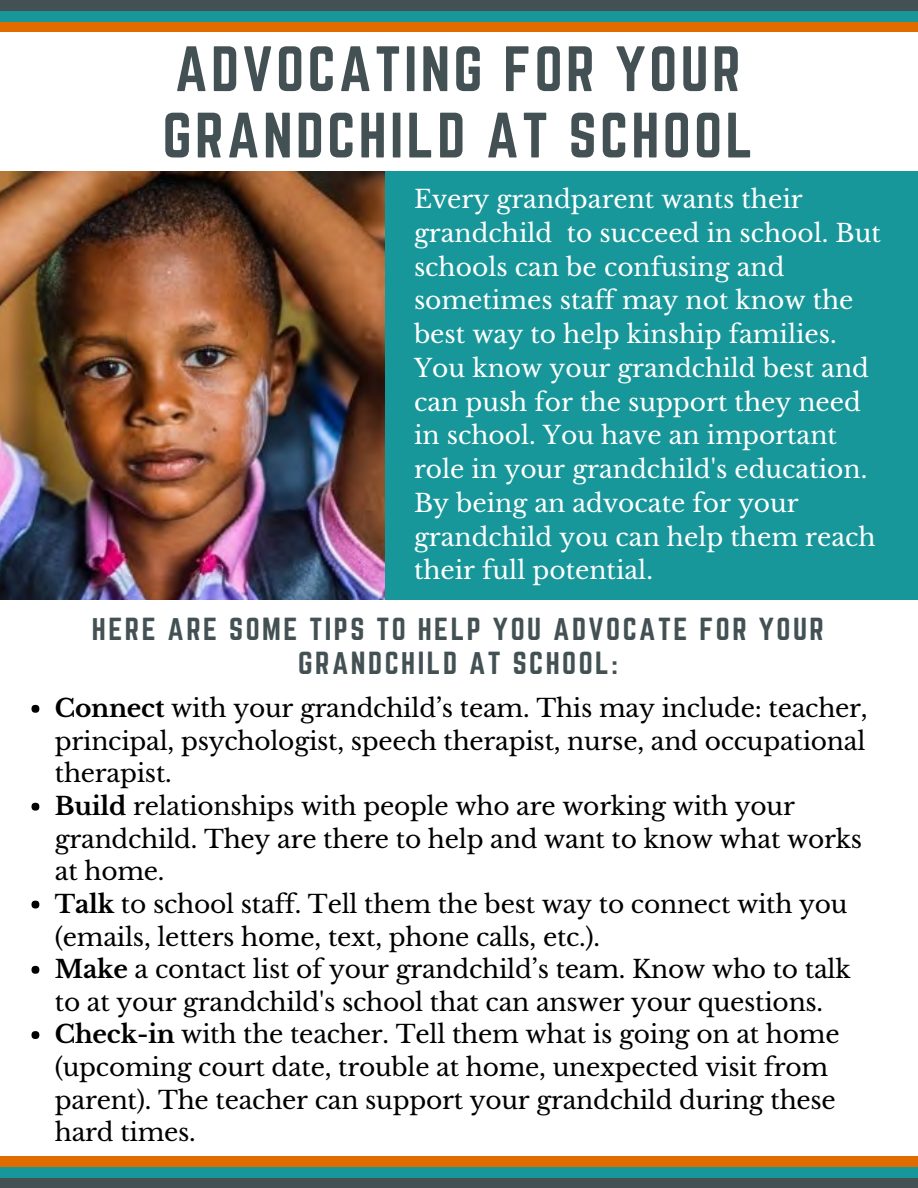
<style>
.page{position:relative;width:918px;height:1188px;background:#fff}
.page>*{position:absolute;margin:0;border:0;box-sizing:border-box;transform-origin:0 0}
.t1{font:55.95px/66.3px "Norwester";letter-spacing:.06em;color:#435154}
.t2{font:28.05px/33.8px "Norwester";letter-spacing:.09em;color:#435154;text-align:center}
.t3{font:24.9px/32.5px "Libre Baskerville";letter-spacing:-.01em;color:#000}
.t4{font:24.9px/33.8px "Libre Baskerville";color:#fff}
.s1{font-weight:700}
</style>
<div class="page">
<img style="left:0;top:171px;width:385px;height:429px">
<div style="left:385px;top:171px;width:533px;height:429px;background:#18979a"></div>
<div style="left:32px;top:705px;width:7px;height:8px;background:#000;border-radius:50%"></div>
<div style="left:31px;top:803px;width:8px;height:8px;background:#000;border-radius:50%"></div>
<div style="left:31px;top:901px;width:8px;height:7px;background:#000;border-radius:50%"></div>
<div style="left:31px;top:966px;width:8px;height:8px;background:#000;border-radius:50%"></div>
<div style="left:31px;top:1031px;width:8px;height:8px;background:#000;border-radius:50%"></div>
<div style="left:0;top:1157px;width:918px;height:10px;background:#e06c00"></div>
<div style="left:0;top:1167px;width:918px;height:11px;background:#18979a"></div>
<div style="left:0;top:1178px;width:918px;height:10px;background:#435154"></div>
<div style="left:0;top:0;width:918px;height:11px;background:#435154"></div>
<div style="left:0;top:11px;width:918px;height:11px;background:#18979a"></div>
<div style="left:0;top:22px;width:918px;height:10px;background:#e06c00"></div>
<h1 class="t1" style="left:163px;top:38px;width:592px">ADVOCATING FOR YOUR<br>GRANDCHILD AT SCHOOL</h1>
<p class="t4" style="left:414px;top:183px;width:468px">Every grandparent wants their grandchild to succeed in school. But schools can be confusing and sometimes staff may not know the best way to help kinship families.<br>You know your grandchild best and can push for the support they need in school. You have an important role in your grandchild's education.<br>By being an advocate for your grandchild you can help them reach their full potential.</p>
<p class="t2" style="left:92px;top:613px;width:733px">HERE ARE SOME TIPS TO HELP YOU ADVOCATE FOR YOUR<br>GRANDCHILD AT SCHOOL:</p>
<p class="t3" style="left:55px;top:692px;width:814px"><span class="s1">Connect</span> with your grandchild’s team. This may include: teacher, principal, psychologist, speech therapist, nurse, and occupational therapist.<br><span class="s1">Build</span> relationships with people who are working with your grandchild. They are there to help and want to know what works at home.<br><span class="s1">Talk</span> to school staff. Tell them the best way to connect with you (emails, letters home, text, phone calls, etc.).<br><span class="s1">Make</span> a contact list of your grandchild’s team. Know who to talk to at your grandchild's school that can answer your questions.<br><span class="s1">Check-in</span> with the teacher. Tell them what is going on at home (upcoming court date, trouble at home, unexpected visit from parent). The teacher can support your grandchild during these hard times.</p>
</div>
